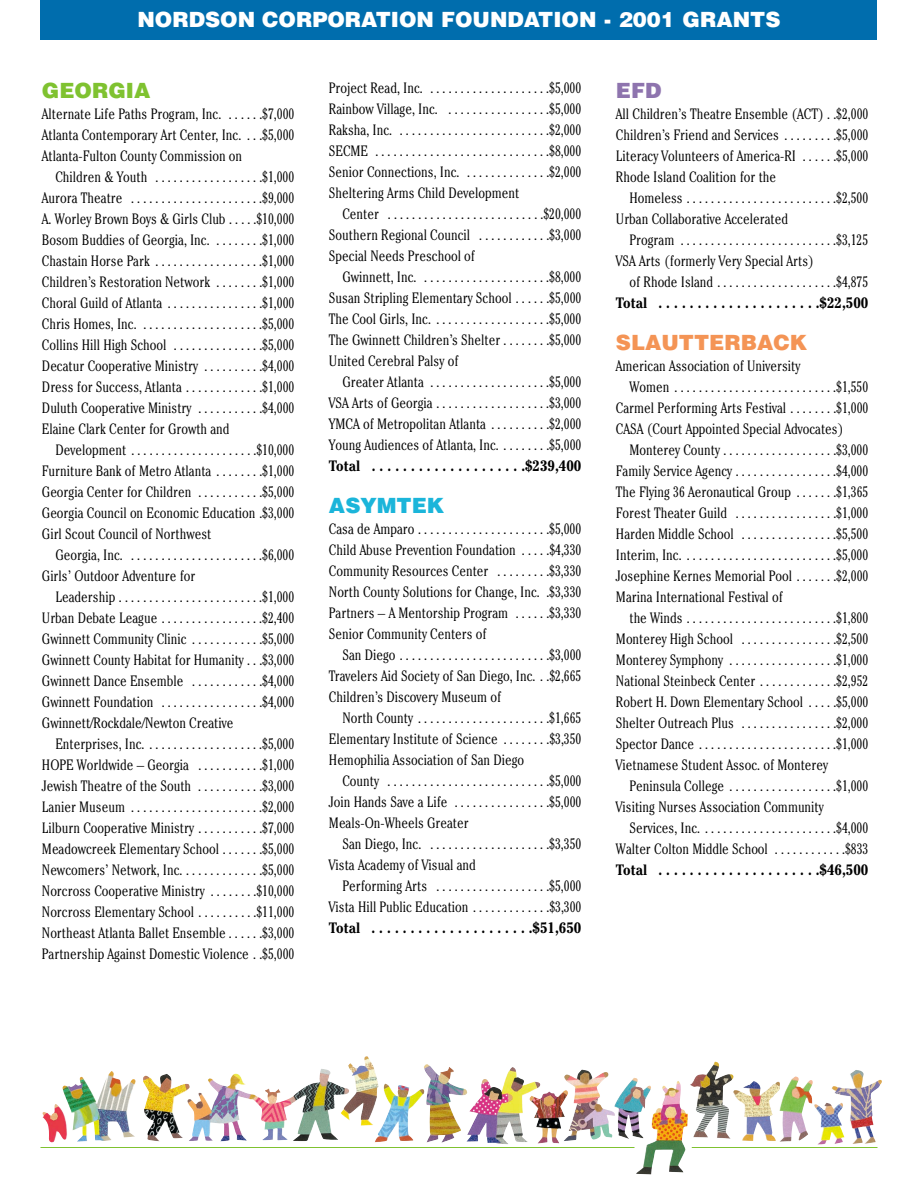
<style>
.page{position:relative;width:918px;height:1188px;background:#fff}
.page>*{position:absolute;margin:0;border:0;box-sizing:border-box;transform-origin:0 0}
.t1{font:900 21px "Helvetica";color:#fff}
.t2{font:900 21px "Helvetica";color:#f49455}
.t3{font:900 21px "Helvetica";color:#7fc230}
.t4{font:900 21px "Helvetica";color:#1bb5da}
.t5{font:900 21px "Helvetica";color:#8e74ae}
.t6{font:300 condensed 15px/21px "Cheltenham";color:#000;text-align:justify}
.t7{font:700 condensed 15px "Cheltenham";color:#000}
</style>
<div class="page">
<div style="left:40px;top:0;width:838px;height:40px;background:#006dad"></div>
<img style="left:341px;top:1056px;width:541px;height:87px">
<hr style="left:40px;top:1147px;width:594px;height:1px;background:#7fc230">
<hr style="left:692px;top:1147px;width:186px;height:1px;background:#7fc230">
<h1 class="t1" style="left:137px;top:12px;width:645px">NORDSON CORPORATION FOUNDATION - 2001 GRANTS</h1>
<h1 class="t3" style="left:42px;top:82px;width:110px">GEORGIA</h1>
<p class="t6" style="left:42px;top:104px;width:254px">Alternate Life Paths Program, Inc. . . . . . .$7,000<br>Atlanta Contemporary Art Center, Inc. . . .$5,000<br>Atlanta-Fulton County Commission on</p>
<p class="t6" style="left:42px;top:167px;width:254px;text-indent:14px">Children &amp; Youth . . . . . . . . . . . . . . . . . .$1,000<br>Aurora Theatre . . . . . . . . . . . . . . . . . . . . . .$9,000<br>A. Worley Brown Boys &amp; Girls Club . . . . .$10,000<br>Bosom Buddies of Georgia, Inc. . . . . . . . .$1,000<br>Chastain Horse Park . . . . . . . . . . . . . . . . . .$1,000<br>Children’s Restoration Network . . . . . . . .$1,000<br>Choral Guild of Atlanta . . . . . . . . . . . . . . . .$1,000<br>Chris Homes, Inc. . . . . . . . . . . . . . . . . . . . .$5,000<br>Collins Hill High School . . . . . . . . . . . . . . .$5,000<br>Decatur Cooperative Ministry . . . . . . . . . .$4,000<br>Dress for Success, Atlanta . . . . . . . . . . . . .$1,000<br>Duluth Cooperative Ministry . . . . . . . . . . .$4,000<br>Elaine Clark Center for Growth and</p>
<p class="t6" style="left:42px;top:440px;width:254px;text-indent:14px">Development . . . . . . . . . . . . . . . . . . . . .$10,000<br>Furniture Bank of Metro Atlanta . . . . . . . .$1,000<br>Georgia Center for Children . . . . . . . . . . .$5,000<br>Georgia Council on Economic Education .$3,000<br>Girl Scout Council of Northwest</p>
<p class="t6" style="left:42px;top:545px;width:254px;text-indent:14px">Georgia, Inc. . . . . . . . . . . . . . . . . . . . . . .$6,000<br>Girls’ Outdoor Adventure for</p>
<p class="t6" style="left:42px;top:587px;width:254px;text-indent:14px">Leadership . . . . . . . . . . . . . . . . . . . . . . . .$1,000<br>Urban Debate League . . . . . . . . . . . . . . . . .$2,400<br>Gwinnett Community Clinic . . . . . . . . . . . .$5,000<br>Gwinnett County Habitat for Humanity . . .$3,000<br>Gwinnett Dance Ensemble . . . . . . . . . . . .$4,000<br>Gwinnett Foundation . . . . . . . . . . . . . . . . .$4,000<br>Gwinnett/Rockdale/Newton Creative</p>
<p class="t6" style="left:42px;top:734px;width:254px;text-indent:14px">Enterprises, Inc. . . . . . . . . . . . . . . . . . . .$5,000<br>HOPE Worldwide – Georgia . . . . . . . . . . .$1,000<br>Jewish Theatre of the South . . . . . . . . . . .$3,000<br>Lanier Museum . . . . . . . . . . . . . . . . . . . . . .$2,000<br>Lilburn Cooperative Ministry . . . . . . . . . . .$7,000<br>Meadowcreek Elementary School . . . . . . .$5,000<br>Newcomers’ Network, Inc. . . . . . . . . . . . . .$5,000<br>Norcross Cooperative Ministry . . . . . . . .$10,000<br>Norcross Elementary School . . . . . . . . . .$11,000<br>Northeast Atlanta Ballet Ensemble . . . . . .$3,000<br>Partnership Against Domestic Violence . .$5,000</p>
<p class="t6" style="left:329px;top:79px;width:254px">Project Read, Inc. . . . . . . . . . . . . . . . . . . . .$5,000<br>Rainbow Village, Inc. . . . . . . . . . . . . . . . . .$5,000<br>Raksha, Inc. . . . . . . . . . . . . . . . . . . . . . . . . .$2,000<br>SECME . . . . . . . . . . . . . . . . . . . . . . . . . . . . .$8,000<br>Senior Connections, Inc. . . . . . . . . . . . . . .$2,000<br>Sheltering Arms Child Development</p>
<p class="t6" style="left:329px;top:205px;width:254px;text-indent:14px">Center . . . . . . . . . . . . . . . . . . . . . . . . . .$20,000<br>Southern Regional Council . . . . . . . . . . . .$3,000<br>Special Needs Preschool of</p>
<p class="t6" style="left:329px;top:268px;width:254px;text-indent:14px">Gwinnett, Inc. . . . . . . . . . . . . . . . . . . . . .$8,000<br>Susan Stripling Elementary School . . . . . .$5,000<br>The Cool Girls, Inc. . . . . . . . . . . . . . . . . . . .$5,000<br>The Gwinnett Children’s Shelter . . . . . . . .$5,000<br>United Cerebral Palsy of</p>
<p class="t6" style="left:329px;top:373px;width:254px;text-indent:14px">Greater Atlanta . . . . . . . . . . . . . . . . . . . .$5,000<br>VSA Arts of Georgia . . . . . . . . . . . . . . . . . . .$3,000<br>YMCA of Metropolitan Atlanta . . . . . . . . . .$2,000<br>Young Audiences of Atlanta, Inc. . . . . . . . .$5,000</p>
<p class="t7" style="left:329px;top:460px;width:254px">Total . . . . . . . . . . . . . . . . . . . .$239,400</p>
<h1 class="t4" style="left:329px;top:498px;width:117px">ASYMTEK</h1>
<p class="t6" style="left:329px;top:520px;width:254px">Casa de Amparo . . . . . . . . . . . . . . . . . . . . . .$5,000<br>Child Abuse Prevention Foundation . . . . .$4,330<br>Community Resources Center . . . . . . . . .$3,330<br>North County Solutions for Change, Inc. .$3,330<br>Partners – A Mentorship Program . . . . . .$3,330<br>Senior Community Centers of</p>
<p class="t6" style="left:329px;top:646px;width:254px;text-indent:14px">San Diego . . . . . . . . . . . . . . . . . . . . . . . . .$3,000<br>Travelers Aid Society of San Diego, Inc. . .$2,665<br>Children’s Discovery Museum of</p>
<p class="t6" style="left:329px;top:709px;width:254px;text-indent:14px">North County . . . . . . . . . . . . . . . . . . . . . .$1,665<br>Elementary Institute of Science . . . . . . . .$3,350<br>Hemophilia Association of San Diego</p>
<p class="t6" style="left:329px;top:772px;width:254px;text-indent:14px">County . . . . . . . . . . . . . . . . . . . . . . . . . . .$5,000<br>Join Hands Save a Life . . . . . . . . . . . . . . . .$5,000<br>Meals-On-Wheels Greater</p>
<p class="t6" style="left:329px;top:835px;width:254px;text-indent:14px">San Diego, Inc. . . . . . . . . . . . . . . . . . . . .$3,350<br>Vista Academy of Visual and</p>
<p class="t6" style="left:329px;top:877px;width:254px;text-align:right">Performing Arts . . . . . . . . . . . . . . . . . . .$5,000<br>Vista Hill Public Education . . . . . . . . . . . . .$3,300</p>
<p class="t7" style="left:329px;top:922px;width:254px">Total . . . . . . . . . . . . . . . . . . . . .$51,650</p>
<h1 class="t5" style="left:616px;top:82px;width:47px">EFD</h1>
<p class="t6" style="left:616px;top:104px;width:254px">All Children’s Theatre Ensemble (ACT) . .$2,000<br>Children’s Friend and Services . . . . . . . . .$5,000<br>Literacy Volunteers of America-RI . . . . . .$5,000<br>Rhode Island Coalition for the</p>
<p class="t6" style="left:616px;top:188px;width:254px;text-indent:14px">Homeless . . . . . . . . . . . . . . . . . . . . . . . . .$2,500<br>Urban Collaborative Accelerated</p>
<p class="t6" style="left:616px;top:230px;width:254px;text-indent:14px">Program . . . . . . . . . . . . . . . . . . . . . . . . . .$3,125<br>VSA Arts (formerly Very Special Arts)</p>
<p class="t6" style="left:629px;top:272px;width:240px">of Rhode Island . . . . . . . . . . . . . . . . . . . .$4,875</p>
<p class="t7" style="left:616px;top:297px;width:254px">Total . . . . . . . . . . . . . . . . . . . . .$22,500</p>
<h1 class="t2" style="left:616px;top:334px;width:193px">SLAUTTERBACK</h1>
<p class="t6" style="left:616px;top:356px;width:186px">American Association of University</p>
<p class="t6" style="left:629px;top:377px;width:240px">Women . . . . . . . . . . . . . . . . . . . . . . . . . . .$1,550</p>
<p class="t6" style="left:616px;top:398px;width:254px">Carmel Performing Arts Festival . . . . . . . .$1,000</p>
<p class="t6" style="left:616px;top:419px;width:229px">CASA (Court Appointed Special Advocates)</p>
<p class="t6" style="left:629px;top:440px;width:240px">Monterey County . . . . . . . . . . . . . . . . . . .$3,000</p>
<p class="t6" style="left:616px;top:461px;width:254px">Family Service Agency . . . . . . . . . . . . . . . . .$4,000</p>
<p class="t6" style="left:616px;top:482px;width:254px">The Flying 36 Aeronautical Group . . . . . . .$1,365</p>
<p class="t6" style="left:616px;top:503px;width:254px">Forest Theater Guild . . . . . . . . . . . . . . . . .$1,000</p>
<p class="t6" style="left:616px;top:524px;width:254px">Harden Middle School . . . . . . . . . . . . . . . .$5,500</p>
<p class="t6" style="left:616px;top:545px;width:254px">Interim, Inc. . . . . . . . . . . . . . . . . . . . . . . . . .$5,000</p>
<p class="t6" style="left:616px;top:566px;width:254px">Josephine Kernes Memorial Pool . . . . . . .$2,000</p>
<p class="t6" style="left:616px;top:587px;width:168px">Marina International Festival of</p>
<p class="t6" style="left:629px;top:608px;width:240px">the Winds . . . . . . . . . . . . . . . . . . . . . . . . .$1,800</p>
<p class="t6" style="left:616px;top:629px;width:254px">Monterey High School . . . . . . . . . . . . . . . .$2,500</p>
<p class="t6" style="left:616px;top:650px;width:254px">Monterey Symphony . . . . . . . . . . . . . . . . . .$1,000</p>
<p class="t6" style="left:616px;top:671px;width:254px">National Steinbeck Center . . . . . . . . . . . . .$2,952</p>
<p class="t6" style="left:616px;top:692px;width:254px">Robert H. Down Elementary School . . . . .$5,000</p>
<p class="t6" style="left:616px;top:713px;width:254px">Shelter Outreach Plus . . . . . . . . . . . . . . . .$2,000</p>
<p class="t6" style="left:616px;top:734px;width:254px">Spector Dance . . . . . . . . . . . . . . . . . . . . . . .$1,000</p>
<p class="t6" style="left:616px;top:755px;width:214px">Vietnamese Student Assoc. of Monterey</p>
<p class="t6" style="left:629px;top:776px;width:240px">Peninsula College . . . . . . . . . . . . . . . . . .$1,000</p>
<p class="t6" style="left:616px;top:797px;width:209px">Visiting Nurses Association Community</p>
<p class="t6" style="left:629px;top:818px;width:240px">Services, Inc. . . . . . . . . . . . . . . . . . . . . . .$4,000</p>
<p class="t6" style="left:616px;top:839px;width:254px">Walter Colton Middle School . . . . . . . . . . . .$833</p>
<p class="t7" style="left:616px;top:864px;width:254px">Total . . . . . . . . . . . . . . . . . . . . .$46,500</p>
</div>
